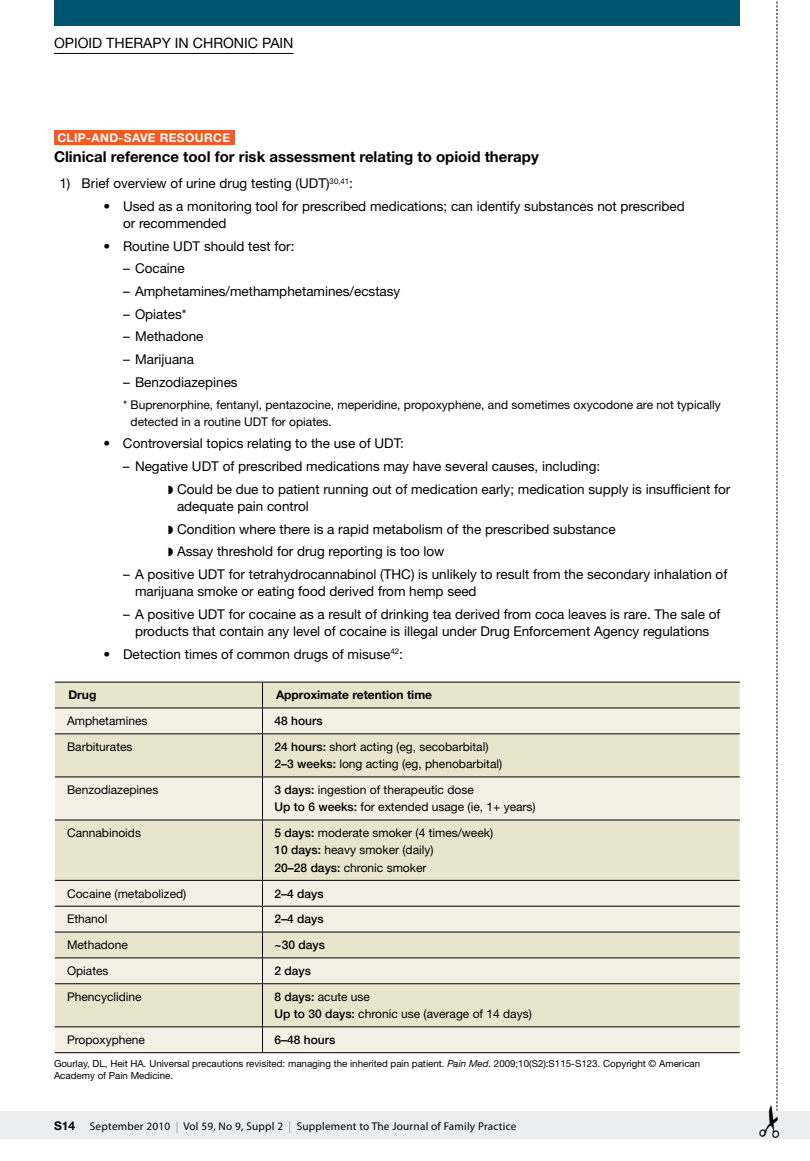
<style>
.page{position:relative;width:810px;height:1161px;background:#fff}
.page>*{position:absolute;margin:0;border:0;box-sizing:border-box;transform-origin:0 0}
.t1{font:700 15px "Helvetica Neue LT Std";color:#000}
.t2{font:14.25px "Helvetica Neue LT Std";color:#000}
.t3{font:13.5px/17.2px "Helvetica Neue LT Std";color:#000}
.t4{font:12px/17.2px "Helvetica Neue LT Std";color:#000}
.t5{font:500 12px "Helvetica Neue LT Std";color:#000}
.t6{font:700 12px "Helvetica Neue LT Std";color:#000}
.t7{font:700 12px "Helvetica Neue LT Std";letter-spacing:.03em;color:#fff}
.t8{font:11.25px "Myriad Pro";letter-spacing:.02em;color:#000}
.t9{font:9.75px/12px "Helvetica Neue LT Std";color:#000}
.s1{font-weight:500}
.s2{font-style:italic}
.s3{font-family:"Helvetica Neue LT Std";font-weight:700;font-size:12px}
.s4{color:#939598}
</style>
<div class="page">
<div style="left:54px;top:0;width:686px;height:26px;background:#00546f"></div>
<div style="left:0;top:1112px;width:810px;height:27px;background:#ecedee"></div>
<hr style="left:54px;top:53px;width:240px;height:1px;background:#000">
<div style="left:54px;top:130px;width:181px;height:15px;background:#f15a22"></div>
<div style="left:55px;top:683px;width:685px;height:25px;background:#e8e5cc"></div>
<svg style="left:55px;top:709px;width:685px;height:343px;background:#eae8d6"></svg>
<hr style="left:55px;top:682px;width:207px;height:1px;background:#000">
<hr style="left:262px;top:682px;width:478px;height:1px;background:#000">
<hr style="left:55px;top:708px;width:207px;height:1px;background:#000">
<hr style="left:262px;top:708px;width:478px;height:1px;background:#000">
<svg style="left:262px;top:682px;width:1px;height:51px"></svg>
<hr style="left:55px;top:733px;width:207px;height:1px;background:#000">
<hr style="left:262px;top:733px;width:478px;height:1px;background:#000">
<hr style="left:262px;top:734px;width:1px;height:43px;background:#000">
<hr style="left:55px;top:777px;width:207px;height:1px;background:#000">
<hr style="left:262px;top:777px;width:478px;height:1px;background:#000">
<hr style="left:262px;top:777px;width:1px;height:43px;background:#000">
<hr style="left:55px;top:820px;width:207px;height:1px;background:#000">
<hr style="left:262px;top:820px;width:478px;height:1px;background:#000">
<hr style="left:262px;top:820px;width:1px;height:60px;background:#000">
<hr style="left:55px;top:880px;width:207px;height:1px;background:#000">
<hr style="left:262px;top:880px;width:478px;height:1px;background:#000">
<hr style="left:55px;top:906px;width:207px;height:1px;background:#000">
<hr style="left:262px;top:906px;width:478px;height:1px;background:#000">
<hr style="left:55px;top:932px;width:207px;height:1px;background:#000">
<hr style="left:262px;top:932px;width:478px;height:1px;background:#000">
<hr style="left:55px;top:958px;width:207px;height:1px;background:#000">
<hr style="left:262px;top:958px;width:478px;height:1px;background:#000">
<svg style="left:262px;top:881px;width:1px;height:102px"></svg>
<hr style="left:55px;top:983px;width:207px;height:1px;background:#000">
<hr style="left:262px;top:983px;width:478px;height:1px;background:#000">
<hr style="left:262px;top:984px;width:1px;height:42px;background:#000">
<hr style="left:55px;top:1026px;width:207px;height:1px;background:#000">
<hr style="left:262px;top:1026px;width:478px;height:1px;background:#000">
<svg style="left:262px;top:1027px;width:1px;height:25px"></svg>
<hr style="left:55px;top:1052px;width:207px;height:1px;background:#000">
<hr style="left:262px;top:1052px;width:478px;height:1px;background:#000">
<svg style="left:759px;top:1px;width:20px;height:1111px"></svg>
<p class="t2" style="left:54px;top:34px;width:241px">OPIOID THERAPY IN CHRONIC PAIN</p>
<p class="t7" style="left:57px;top:130px;width:174px">clip-and-save resource</p>
<p class="t1" style="left:54px;top:147px;width:486px">Clinical reference tool for risk assessment relating to opioid therapy</p>
<p class="t3" style="left:59px;top:175px;width:295px">1) Brief overview of urine drug testing (UDT)<sup>30,41</sup>:</p>
<p class="t3" style="left:123px;top:197px;width:563px;text-indent:-19px">• Used as a monitoring tool for prescribed medications; can identify substances not prescribed or recommended</p>
<p class="t3" style="left:104px;top:237px;width:193px">• Routine UDT should test for:</p>
<p class="t3" style="left:123px;top:260px;width:63px">– Cocaine</p>
<p class="t3" style="left:123px;top:282px;width:279px">– Amphetamines/methamphetamines/ecstasy</p>
<p class="t3" style="left:123px;top:305px;width:65px">– Opiates*</p>
<p class="t3" style="left:123px;top:328px;width:82px">– Methadone</p>
<p class="t3" style="left:123px;top:350px;width:73px">– Marijuana</p>
<p class="t3" style="left:123px;top:373px;width:116px">– Benzodiazepines</p>
<p class="t4" style="left:131px;top:397px;width:592px;line-height:16.5px;text-indent:-8px">* Buprenorphine, fentanyl, pentazocine, meperidine, propoxyphene, and sometimes oxycodone are not typically detected in a routine UDT for opiates.</p>
<p class="t3" style="left:104px;top:435px;width:302px">• Controversial topics relating to the use of UDT:</p>
<p class="t3" style="left:177px;top:455px;width:555px;line-height:22.6px;text-indent:-54px">– Negative UDT of prescribed medications may have several causes, including:<br>Could be due to patient running out of medication early; medication supply is insufficient for</p>
<p class="t3" style="left:177px;top:495px;width:440px;line-height:22.6px">adequate pain control<br>Condition where there is a rapid metabolism of the prescribed substance<br>Assay threshold for drug reporting is too low</p>
<p class="t3" style="left:135px;top:565px;width:594px;text-indent:-12px">– A positive UDT for tetrahydrocannabinol (THC) is unlikely to result from the secondary inhalation of marijuana smoke or eating food derived from hemp seed</p>
<p class="t3" style="left:123px;top:605px;width:599px;text-align:center">– A positive UDT for cocaine as a result of drinking tea derived from coca leaves is rare. The sale of products that contain any level of cocaine is illegal under Drug Enforcement Agency regulations</p>
<p class="t3" style="left:104px;top:645px;width:301px">• Detection times of common drugs of misuse<sup>42</sup>:</p>
<p class="t6" style="left:68px;top:688px;width:30px">Drug</p>
<p class="t6" style="left:276px;top:688px;width:158px">Approximate retention time</p>
<p class="t4" style="left:67px;top:712px;width:82px">Amphetamines</p>
<p class="t5" style="left:275px;top:714px;width:50px">48 hours</p>
<p class="t4" style="left:67px;top:738px;width:67px">Barbiturates</p>
<p class="t4" style="left:275px;top:738px;width:229px"><span class="s1">24 hours:</span> short acting (eg, secobarbital)<br><span class="s1">2–3 weeks:</span> long acting (eg, phenobarbital)</p>
<p class="t4" style="left:67px;top:781px;width:93px">Benzodiazepines</p>
<p class="t4" style="left:275px;top:781px;width:263px"><span class="s1">3 days:</span> ingestion of therapeutic dose<br><span class="s1">Up to 6 weeks:</span> for extended usage (ie, 1+ years)</p>
<p class="t4" style="left:67px;top:824px;width:76px">Cannabinoids</p>
<p class="t4" style="left:275px;top:824px;width:220px"><span class="s1">5 days:</span> moderate smoker (4 times/week)<br><span class="s1">10 days:</span> heavy smoker (daily)<br><span class="s1">20–28 days:</span> chronic smoker</p>
<p class="t4" style="left:67px;top:884px;width:121px">Cocaine (metabolized)</p>
<p class="t5" style="left:275px;top:886px;width:51px">2–4 days</p>
<p class="t4" style="left:67px;top:910px;width:42px">Ethanol</p>
<p class="t5" style="left:275px;top:912px;width:51px">2–4 days</p>
<p class="t4" style="left:67px;top:936px;width:62px">Methadone</p>
<p class="t5" style="left:275px;top:938px;width:52px">~30 days</p>
<p class="t4" style="left:67px;top:962px;width:43px">Opiates</p>
<p class="t5" style="left:275px;top:964px;width:38px">2 days</p>
<p class="t4" style="left:67px;top:988px;width:76px">Phencyclidine</p>
<p class="t4" style="left:275px;top:988px;width:259px"><span class="s1">8 days:</span> acute use<br><span class="s1">Up to 30 days:</span> chronic use (average of 14 days)</p>
<p class="t4" style="left:67px;top:1031px;width:80px">Propoxyphene</p>
<p class="t5" style="left:275px;top:1033px;width:62px">6–48 hours</p>
<p class="t9" style="left:54px;top:1058px;width:648px">Gourlay, DL, Heit HA. Universal precautions revisited: managing the inherited pain patient. <span class="s2">Pain Med</span>. 2009;10(S2):S115-S123. Copyright © American<br>Academy of Pain Medicine.</p>
<p class="t8" style="left:54px;top:1119px;width:464px"><span class="s3">S14</span> September 2010 <span class="s4">|</span> Vol 59, No 9, Suppl 2 <span class="s4">|</span> Supplement to The Journal of Family Practice</p>
</div>
